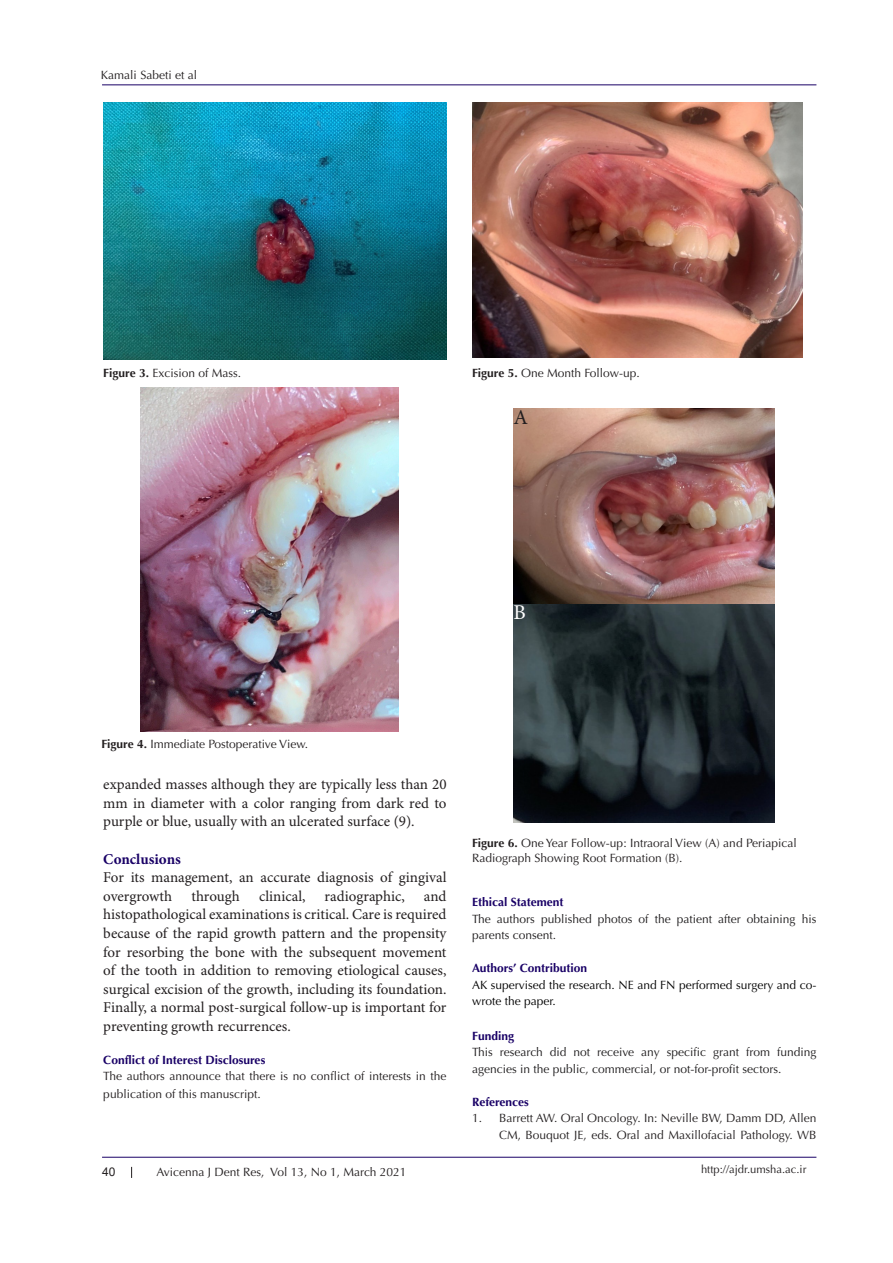
<style>
.page{position:relative;width:893px;height:1263px;background:#fff}
.page>*{position:absolute;margin:0;border:0;box-sizing:border-box;transform-origin:0 0}
.t1{font:21px "Minion Pro";color:#231f20}
.t2{font:21px "Minion Pro";color:#fff}
.t3{font:15px/18.6px "Minion Pro";color:#231f20;text-align:justify}
.t4{font:700 15px "Minion Pro";color:#190066}
.t5{font:12px/16.5px "Optima LT Std";color:#231f20}
.Pa0{font:12px/16.5px "Optima LT Std";color:#1f1d1e}
.Pa0-2{font:700 12px "Optima LT Std";color:#190066}
.Pa0-3{font:12px/16.5px "Optima LT Std";color:#000}
.t6{font:12px "Arial";color:#231f20}
.t7{font:11.25px "Optima LT Std";color:#231f20}
.s1{font-weight:700}
</style>
<div class="page">
<hr style="left:102px;top:85px;width:714px;height:1px;background:#190066">
<hr style="left:102px;top:1157px;width:714px;height:1px;background:#190066">
<img style="left:103px;top:102px;width:343px;height:257px">
<img style="left:140px;top:387px;width:259px;height:345px">
<img style="left:472px;top:102px;width:330px;height:255px">
<img style="left:514px;top:408px;width:261px;height:414px">
<p class="t5" style="left:101px;top:66px;width:98px">Kamali Sabeti et al</p>
<p class="t5" style="left:103px;top:365px;width:139px"><span class="s1">Figure 3.</span> Excision of Mass.</p>
<p class="t5" style="left:472px;top:365px;width:169px"><span class="s1">Figure 5.</span> One Month Follow-up.</p>
<p class="t1" style="left:514px;top:404px;width:16px">A</p>
<p class="t2" style="left:514px;top:600px;width:14px">B</p>
<p class="t5" style="left:101px;top:735px;width:208px"><span class="s1">Figure 4.</span> Immediate Postoperative View.</p>
<p class="t3" style="left:103px;top:776px;width:345px">expanded masses although they are typically less than 20 mm in diameter with a color ranging from dark red to purple or blue, usually with an ulcerated surface (9).</p>
<p class="t4" style="left:103px;top:848px;width:79px">Conclusions</p>
<p class="t3" style="left:103px;top:869px;width:345px">For its management, an accurate diagnosis of gingival overgrowth</p>
<p class="t3" style="left:103px;top:887px;width:345px;text-indent:321px">and histopathological examinations is critical. Care is required because of the rapid growth pattern and the propensity for resorbing the bone with the subsequent movement of the tooth in addition to removing etiological causes, surgical excision of the growth, including its foundation.<br>Finally, a normal post-surgical follow-up is important for preventing growth recurrences.</p>
<p class="Pa0-2" style="left:103px;top:1053px;width:163px">Conflict of Interest Disclosures</p>
<p class="t5" style="left:103px;top:1067px;width:345px;line-height:18px">The authors announce that there is no conflict of interests in the publication of this manuscript.</p>
<p class="t3" style="left:191px;top:887px;width:50px">through</p>
<p class="t3" style="left:259px;top:887px;width:48px">clinical,</p>
<p class="t3" style="left:325px;top:887px;width:82px">radiographic,</p>
<p class="t5" style="left:472px;top:835px;width:326px;line-height:15px"><span class="s1">Figure 6.</span> One Year Follow-up: Intraoral View (A) and Periapical<br>Radiograph Showing Root Formation (B).</p>
<p class="Pa0-2" style="left:472px;top:895px;width:93px">Ethical Statement</p>
<p class="Pa0" style="left:472px;top:911px;width:346px">The authors published photos of the patient after obtaining his parents consent.</p>
<p class="Pa0-2" style="left:472px;top:961px;width:117px">Authors’ Contribution</p>
<p class="Pa0-3" style="left:472px;top:977px;width:346px">AK supervised the research. NE and FN performed surgery and co&shy;wrote the paper.</p>
<p class="Pa0-2" style="left:472px;top:1029px;width:44px">Funding</p>
<p class="Pa0" style="left:472px;top:1044px;width:346px">This research did not receive any specific grant from funding agencies in the public, commercial, or not-for-profit sectors.</p>
<p class="Pa0-2" style="left:472px;top:1095px;width:58px">References</p>
<p class="t5" style="left:472px;top:1110px;width:346px;text-align:right">1. Barrett AW. Oral Oncology. In: Neville BW, Damm DD, Allen<br>CM, Bouquot JE, eds. Oral and Maxillofacial Pathology. WB</p>
<p class="t6" style="left:102px;top:1163px;width:15px">40</p>
<p class="t5" style="left:157px;top:1163px;width:252px">Avicenna J Dent Res, Vol 13, No 1, March 2021</p>
<p class="t7" style="left:701px;top:1163px;width:107px">http://ajdr.umsha.ac.ir</p>
</div>
